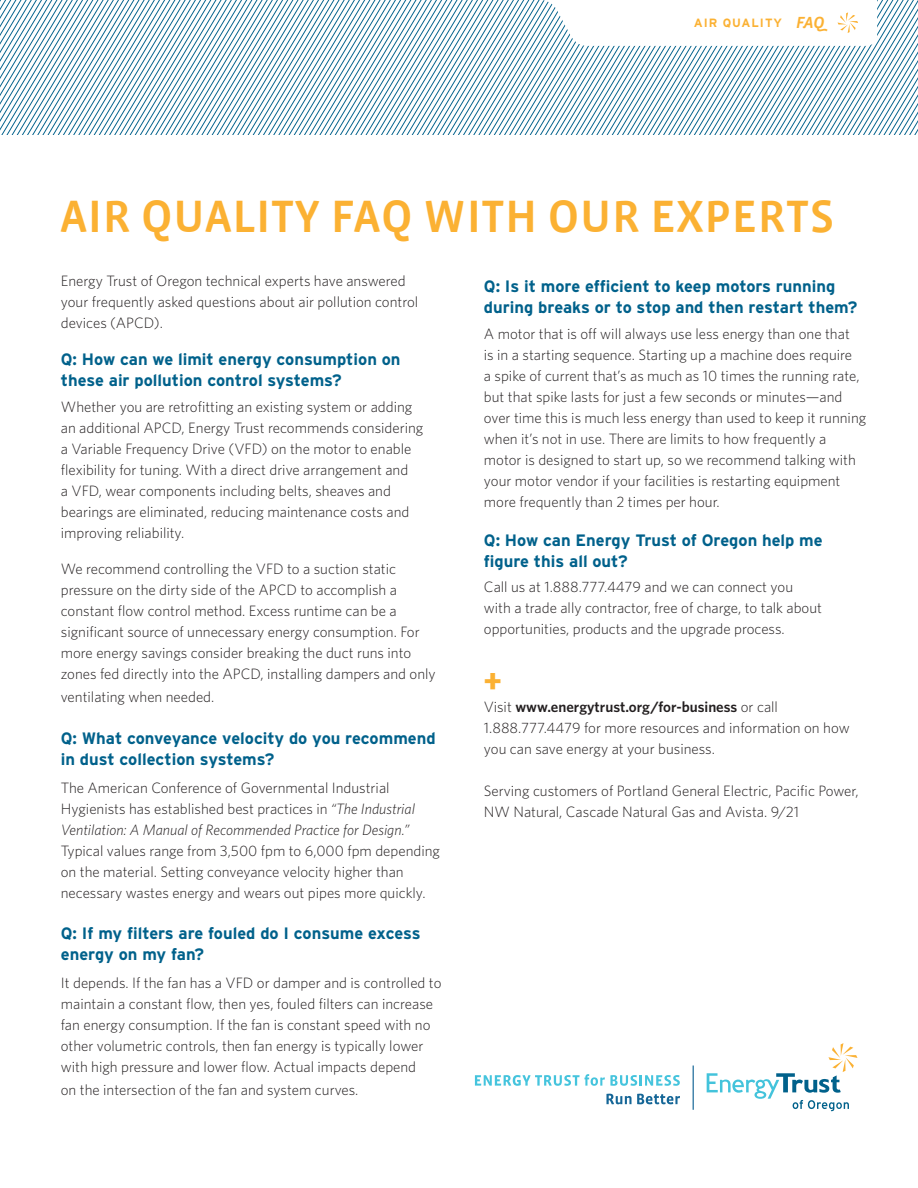
<style>
.page{position:relative;width:918px;height:1188px;background:#fff}
.page>*{position:absolute;margin:0;border:0;box-sizing:border-box;transform-origin:0 0}
.headline_1___35_35{font:46.5px "Vista Sans Med";letter-spacing:.01em;color:#fbb133}
.t1{font:900 36px "Vista Sans";color:#fbb133}
.headline_4___11_15{font:700 16.5px/21px "Interstate";color:#00618b}
.body___bulleted_list{font:700 16.5px/21px "Interstate";color:#00618b}
.body___bulleted_list-2{font:300 15px/21px "Whitney";color:#231f20}
.body___phone_or_webs{font:300 15px/21px "Whitney";color:#231f20}
.body___10_14{font:300 15px/21px "Whitney";color:#231f20}
.fine_print{font:300 15px/21px "Whitney";color:#231f20}
.tab_descriptor{font:700 12px "Interstate";letter-spacing:.08em;color:#fbb133}
.s1{font-family:"Vista Sans Alt Med Ita";font-weight:400;font-size:16.5px}
.s2{font-style:italic}
.s3{font-weight:600}
</style>
<div class="page">
<img style="left:0;top:0;width:918px;height:135px">
<svg style="left:527px;top:0;width:350px;height:46px"></svg>
<svg style="left:707px;top:1043px;width:151px;height:68px"></svg>
<hr style="left:693px;top:1066px;width:1px;height:44px;background:#156697">
<svg style="left:475px;top:1074px;width:205px;height:12px"></svg>
<svg style="left:606px;top:1094px;width:74px;height:10px"></svg>
<p class="tab_descriptor" style="left:694px;top:15px;width:132px">AIR QUALITY <span class="s1">FAQ</span></p>
<p class="headline_1___35_35" style="left:60px;top:192px;width:776px">AIR QUALITY FAQ WITH OUR EXPERTS</p>
<p class="body___10_14" style="left:61px;top:270px;width:359px">Energy Trust of Oregon technical experts have answered your frequently asked questions about air pollution control devices (APCD).</p>
<p class="headline_4___11_15" style="left:61px;top:349px;width:341px">Q: How can we limit energy consumption on these air pollution control systems?</p>
<p class="body___bulleted_list-2" style="left:61px;top:396px;width:364px">Whether you are retrofitting an existing system or adding an additional APCD, Energy Trust recommends considering a Variable Frequency Drive (VFD) on the motor to enable flexibility for tuning. With a direct drive arrangement and<br>a VFD, wear components including belts, sheaves and bearings are eliminated, reducing maintenance costs and improving reliability.</p>
<p class="body___bulleted_list-2" style="left:61px;top:558px;width:376px">We recommend controlling the VFD to a suction static pressure on the dirty side of the APCD to accomplish a constant flow control method. Excess runtime can be a significant source of unnecessary energy consumption. For more energy savings consider breaking the duct runs into zones fed directly into the APCD, installing dampers and only</p>
<p class="body___bulleted_list-2" style="left:61px;top:686px;width:155px">ventilating when needed.</p>
<p class="headline_4___11_15" style="left:61px;top:727px;width:376px">Q: What conveyance velocity do you recommend in dust collection systems?</p>
<p class="body___bulleted_list-2" style="left:61px;top:776px;width:356px">The American Conference of Governmental Industrial<br>Hygienists has established best practices in <span class="s2">“The Industrial<br>Ventilation: A Manual of Recommended Practice for Design.”</span></p>
<p class="body___bulleted_list-2" style="left:61px;top:839px;width:381px">Typical values range from 3,500 fpm to 6,000 fpm depending on the material. Setting conveyance velocity higher than necessary wastes energy and wears out pipes more quickly.</p>
<p class="headline_4___11_15" style="left:61px;top:923px;width:361px">Q: If my filters are fouled do I consume excess energy on my fan?</p>
<p class="body___bulleted_list-2" style="left:61px;top:972px;width:382px">It depends. If the fan has a VFD or damper and is controlled to maintain a constant flow, then yes, fouled filters can increase fan energy consumption. If the fan is constant speed with no other volumetric controls, then fan energy is typically lower with high pressure and lower flow. Actual impacts depend</p>
<p class="body___bulleted_list-2" style="left:61px;top:1078px;width:299px">on the intersection of the fan and system curves.</p>
<p class="headline_4___11_15" style="left:484px;top:275px;width:375px">Q: Is it more efficient to keep motors running during breaks or to stop and then restart them?</p>
<p class="body___bulleted_list-2" style="left:484px;top:323px;width:384px">A motor that is off will always use less energy than one that<br>is in a starting sequence. Starting up a machine does require<br>a spike of current that’s as much as 10 times the running rate, but that spike lasts for just a few seconds or minutes—and over time this is much less energy than used to keep it running when it’s not in use. There are limits to how frequently a motor is designed to start up, so we recommend talking with your motor vendor if your facilities is restarting equipment more frequently than 2 times per hour.</p>
<p class="body___bulleted_list" style="left:484px;top:530px;width:340px">Q: How can Energy Trust of Oregon help me figure this all out?</p>
<p class="body___bulleted_list-2" style="left:484px;top:576px;width:340px">Call us at 1.888.777.4479 and we can connect you with a trade ally contractor, free of charge, to talk about opportunities, products and the upgrade process.</p>
<p class="t1" style="left:484px;top:661px;width:19px">+</p>
<p class="body___phone_or_webs" style="left:484px;top:696px;width:367px">Visit <span class="s3">www.energytrust.org/for-business</span> or call<br>1.888.777.4479 for more resources and information on how you can save energy at your business.</p>
<p class="fine_print" style="left:484px;top:780px;width:376px">Serving customers of Portland General Electric, Pacific Power,<br>NW Natural, Cascade Natural Gas and Avista. 9/21</p>
</div>
